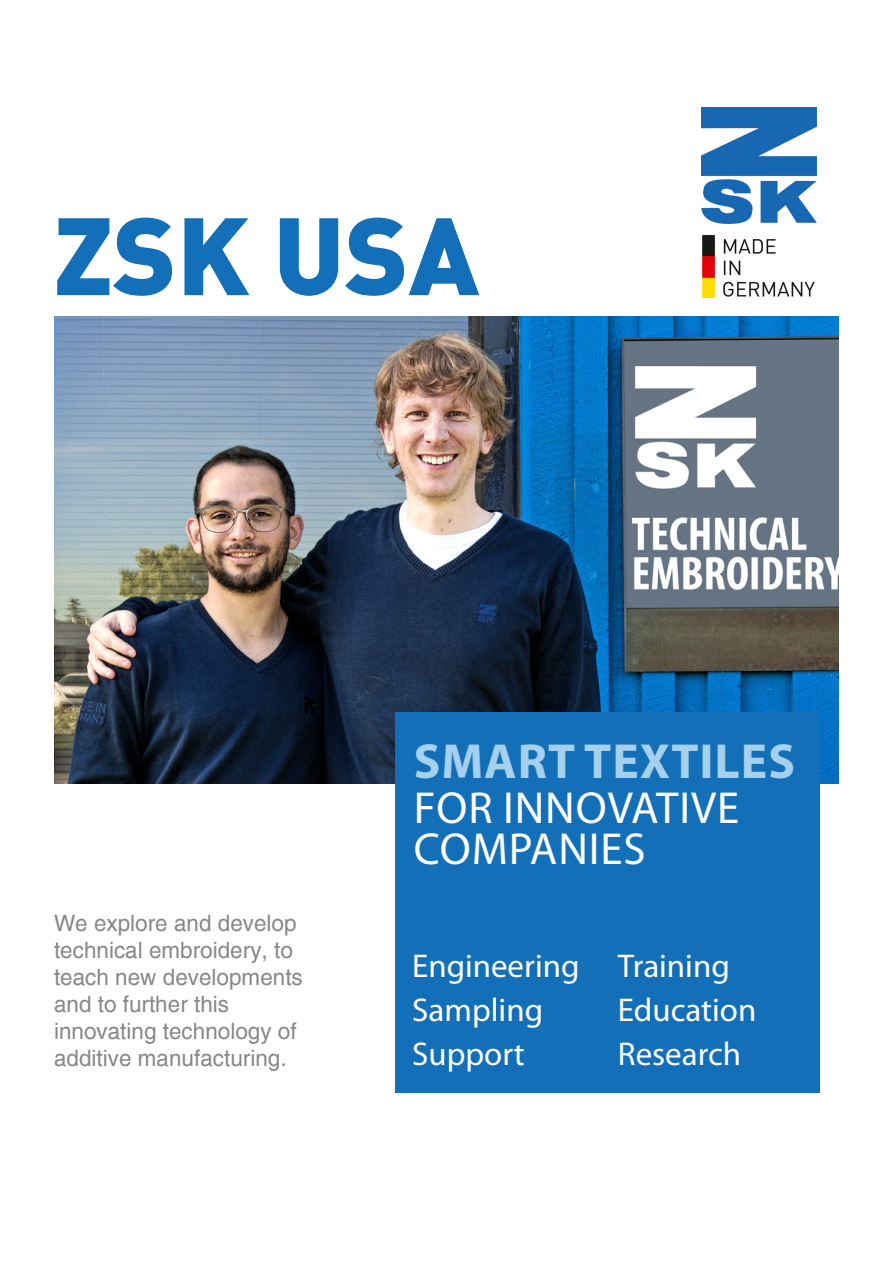
<style>
.page{position:relative;width:893px;height:1263px;background:#fff}
.page>*{position:absolute;margin:0;border:0;box-sizing:border-box;transform-origin:0 0}
.t1{font:900 108px "DIN Pro";color:#136fb8}
.t2{font:700 49.5px "Myriad Pro";letter-spacing:.02em;color:#a5d1ef}
.t3{font:45px/40.5px "Myriad Pro";letter-spacing:.02em;color:#fff}
.t4{font:33px/43.8px "Myriad Pro";color:#fff}
.t5{font:22.5px/27px "Helvetica";color:#84888a}
</style>
<div class="page">
<img style="left:701px;top:107px;width:115px;height:191px">
<img style="left:54px;top:316px;width:785px;height:467px">
<div style="left:395px;top:712px;width:425px;height:381px;background:#136fb8"></div>
<h1 class="t1" style="left:54px;top:183px;width:427px">ZSK USA</h1>
<p class="t5" style="left:54px;top:909px;width:250px">We explore and develop technical embroidery, to teach new developments and to further this innovating technology of additive manufacturing.</p>
<h2 class="t2" style="left:414px;top:729px;width:379px">SMART TEXTILES</h2>
<h3 class="t3" style="left:414px;top:787px;width:327px">for innovative<br>Companies</h3>
<h3 class="t4" style="left:412px;top:943px;width:169px">Engineering<br>Sampling<br>Support</h3>
<h3 class="t4" style="left:618px;top:943px;width:140px">Training<br>Education<br>Research</h3>
</div>
